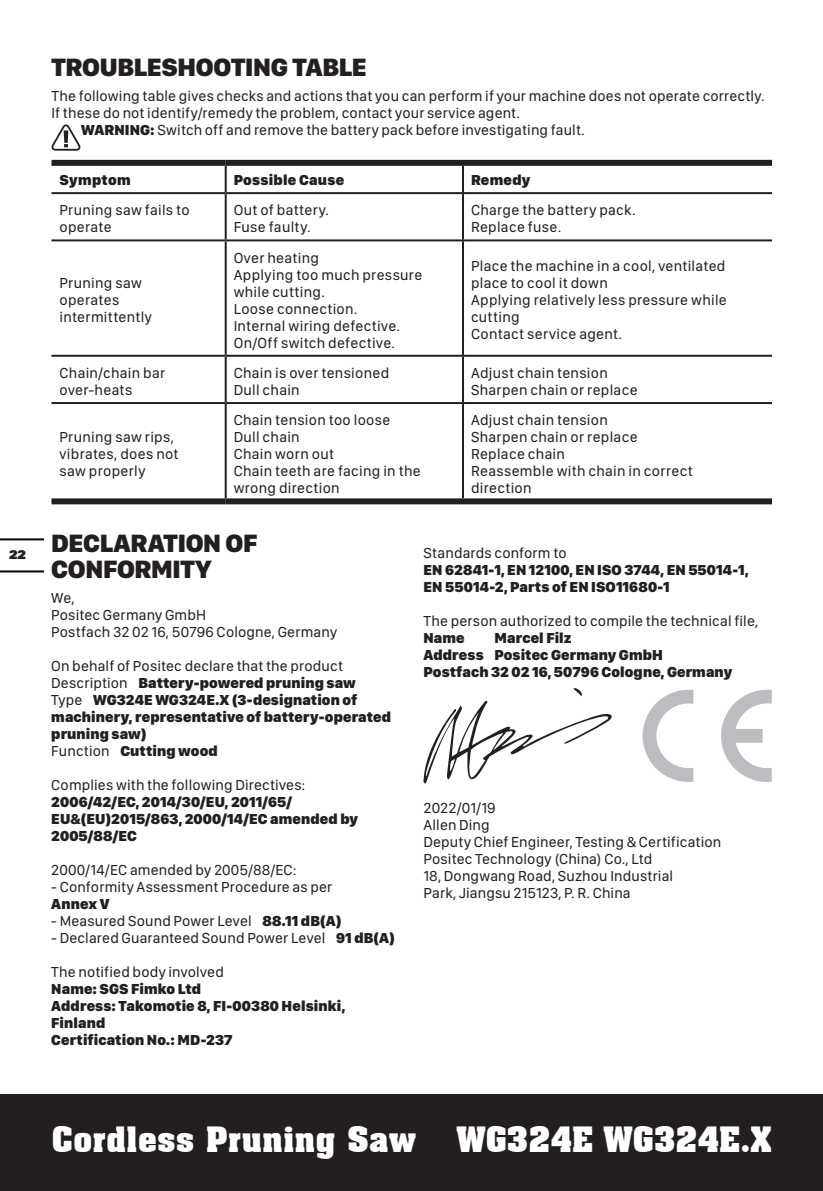
<style>
.page{position:relative;width:823px;height:1191px;background:#fff}
.page>*{position:absolute;margin:0;border:0;box-sizing:border-box;transform-origin:0 0}
.t1{font:700 34px "Aachen BT";color:#fff}
.t2{font:900 26px/26px "SF Compact Display";letter-spacing:-.01em;color:#231f20}
.t3{font:15px/17px "SF Compact Display";letter-spacing:.015em;color:#231f20}
.t4{font:900 15px/17px "SF Compact Display";letter-spacing:.01em;color:#231f20}
.t5{font:900 12px "Univers";color:#231f20}
.s1{font-weight:900}
.s2{font-weight:400}
</style>
<div class="page">
<div style="left:0;top:1094px;width:822px;height:97px;background:#231f20"></div>
<hr style="left:0;top:570px;width:43px;height:2px;background:#000">
<hr style="left:0;top:538px;width:43px;height:2px;background:#000">
<svg style="left:51px;top:124px;width:29px;height:27px"></svg>
<hr style="left:224px;top:166px;width:2px;height:26px;background:#231f20">
<hr style="left:461px;top:166px;width:2px;height:26px;background:#231f20">
<hr style="left:51px;top:192px;width:174px;height:2px;background:#231f20">
<hr style="left:225px;top:192px;width:237px;height:2px;background:#231f20">
<hr style="left:224px;top:194px;width:2px;height:45px;background:#231f20">
<hr style="left:462px;top:192px;width:309px;height:2px;background:#231f20">
<hr style="left:461px;top:194px;width:2px;height:45px;background:#231f20">
<hr style="left:51px;top:239px;width:174px;height:2px;background:#231f20">
<hr style="left:225px;top:239px;width:237px;height:2px;background:#231f20">
<hr style="left:224px;top:241px;width:2px;height:114px;background:#231f20">
<hr style="left:462px;top:239px;width:309px;height:2px;background:#231f20">
<hr style="left:461px;top:241px;width:2px;height:114px;background:#231f20">
<hr style="left:51px;top:355px;width:174px;height:2px;background:#231f20">
<hr style="left:225px;top:355px;width:237px;height:2px;background:#231f20">
<hr style="left:224px;top:357px;width:2px;height:45px;background:#231f20">
<hr style="left:462px;top:355px;width:309px;height:2px;background:#231f20">
<hr style="left:461px;top:357px;width:2px;height:45px;background:#231f20">
<hr style="left:51px;top:402px;width:174px;height:2px;background:#231f20">
<hr style="left:225px;top:402px;width:237px;height:2px;background:#231f20">
<hr style="left:224px;top:404px;width:2px;height:94px;background:#231f20">
<hr style="left:462px;top:402px;width:309px;height:2px;background:#231f20">
<hr style="left:461px;top:404px;width:2px;height:94px;background:#231f20">
<div style="left:51px;top:160px;width:174px;height:6px;background:#231f20"></div>
<div style="left:225px;top:160px;width:237px;height:6px;background:#231f20"></div>
<div style="left:462px;top:160px;width:309px;height:6px;background:#231f20"></div>
<div style="left:51px;top:498px;width:174px;height:6px;background:#231f20"></div>
<div style="left:225px;top:498px;width:237px;height:6px;background:#231f20"></div>
<div style="left:462px;top:498px;width:309px;height:6px;background:#231f20"></div>
<svg style="left:423px;top:688px;width:189px;height:96px"></svg>
<svg style="left:642px;top:689px;width:51px;height:93px"></svg>
<svg style="left:721px;top:689px;width:50px;height:93px"></svg>
<p class="t5" style="left:9px;top:546px;width:18px">22</p>
<p class="t2" style="left:51px;top:53px;width:316px">TROUBLESHOOTING TABLE</p>
<p class="t3" style="left:51px;top:86px;width:714px">The following table gives checks and actions that you can perform if your machine does not operate correctly.<br>If these do not identify/remedy the problem, contact your service agent.</p>
<p class="t3" style="left:81px;top:120px;width:505px"><span class="s1">WARNING:</span> Switch off and remove the battery pack before investigating fault.</p>
<p class="t4" style="left:59px;top:171px;width:73px">Symptom</p>
<p class="t4" style="left:233px;top:171px;width:112px">Possible Cause</p>
<p class="t4" style="left:470px;top:171px;width:61px">Remedy</p>
<p class="t3" style="left:59px;top:201px;width:131px">Pruning saw fails to</p>
<p class="t3" style="left:59px;top:218px;width:54px">operate</p>
<p class="t3" style="left:233px;top:201px;width:97px">Out of battery.</p>
<p class="t3" style="left:233px;top:218px;width:78px">Fuse faulty.</p>
<p class="t3" style="left:470px;top:201px;width:166px">Charge the battery pack.</p>
<p class="t3" style="left:470px;top:218px;width:92px">Replace fuse.</p>
<p class="t3" style="left:59px;top:274px;width:84px">Pruning saw</p>
<p class="t3" style="left:59px;top:291px;width:61px">operates</p>
<p class="t3" style="left:59px;top:308px;width:94px">intermittently</p>
<p class="t3" style="left:59px;top:364px;width:107px">Chain/chain bar</p>
<p class="t3" style="left:59px;top:381px;width:74px">over-heats</p>
<p class="t3" style="left:59px;top:428px;width:116px">Pruning saw rips,</p>
<p class="t3" style="left:59px;top:445px;width:121px">vibrates, does not</p>
<p class="t3" style="left:59px;top:462px;width:87px">saw properly</p>
<p class="t3" style="left:233px;top:248px;width:87px">Over heating</p>
<p class="t3" style="left:233px;top:265px;width:190px">Applying too much pressure while cutting.</p>
<p class="t3" style="left:233px;top:299px;width:125px">Loose connection.</p>
<p class="t3" style="left:233px;top:316px;width:168px">Internal wiring defective.</p>
<p class="t3" style="left:233px;top:333px;width:163px">On/Off switch defective.</p>
<p class="t3" style="left:233px;top:364px;width:157px">Chain is over tensioned</p>
<p class="t3" style="left:233px;top:381px;width:67px">Dull chain</p>
<p class="t3" style="left:233px;top:411px;width:158px">Chain tension too loose</p>
<p class="t3" style="left:233px;top:428px;width:67px">Dull chain</p>
<p class="t3" style="left:233px;top:445px;width:102px">Chain worn out</p>
<p class="t3" style="left:233px;top:462px;width:188px">Chain teeth are facing in the wrong direction</p>
<p class="t3" style="left:470px;top:257px;width:256px">Place the machine in a cool, ventilated place to cool it down</p>
<p class="t3" style="left:470px;top:291px;width:257px">Applying relatively less pressure while cutting</p>
<p class="t3" style="left:470px;top:325px;width:152px">Contact service agent.</p>
<p class="t3" style="left:470px;top:364px;width:138px">Adjust chain tension</p>
<p class="t3" style="left:470px;top:381px;width:168px">Sharpen chain or replace</p>
<p class="t3" style="left:470px;top:411px;width:138px">Adjust chain tension</p>
<p class="t3" style="left:470px;top:428px;width:168px">Sharpen chain or replace</p>
<p class="t3" style="left:470px;top:445px;width:95px">Replace chain</p>
<p class="t3" style="left:470px;top:462px;width:223px">Reassemble with chain in correct</p>
<p class="t3" style="left:470px;top:479px;width:62px">direction</p>
<p class="t2" style="left:51px;top:528px;width:208px">DECLARATION OF<br>CONFORMITY</p>
<p class="t3" style="left:51px;top:588px;width:25px">We,</p>
<p class="t3" style="left:51px;top:605px;width:156px">Positec Germany GmbH</p>
<p class="t3" style="left:51px;top:622px;width:287px">Postfach 32 02 16, 50796 Cologne, Germany</p>
<p class="t3" style="left:51px;top:656px;width:293px">On behalf of Positec declare that the product</p>
<p class="t4" style="left:51px;top:673px;width:306px"><span class="s2">Description</span> Battery-powered pruning saw</p>
<p class="t4" style="left:51px;top:690px;width:341px"><span class="s2">Type</span> WG324E WG324E.X (3-designation of machinery, representative of battery-operated pruning saw)</p>
<p class="t4" style="left:51px;top:741px;width:168px"><span class="s2">Function</span> Cutting wood</p>
<p class="t3" style="left:51px;top:775px;width:255px">Complies with the following Directives:</p>
<p class="t4" style="left:51px;top:792px;width:308px">2006/42/EC, 2014/30/EU, 2011/65/<br>EU&amp;(EU)2015/863, 2000/14/EC amended by<br>2005/88/EC</p>
<p class="t3" style="left:51px;top:860px;width:246px">2000/14/EC amended by 2005/88/EC:</p>
<p class="t3" style="left:51px;top:877px;width:282px">- Conformity Assessment Procedure as per</p>
<p class="t4" style="left:51px;top:894px;width:60px">Annex V</p>
<p class="t3" style="left:51px;top:911px;width:292px">- Measured Sound Power Level <span class="s1">88.11 dB(A)</span></p>
<p class="t3" style="left:51px;top:928px;width:345px">- Declared Guaranteed Sound Power Level <span class="s1">91 dB(A)</span></p>
<p class="t3" style="left:51px;top:962px;width:174px">The notified body involved</p>
<p class="t4" style="left:51px;top:979px;width:151px">Name: SGS Fimko Ltd</p>
<p class="t4" style="left:51px;top:996px;width:295px">Address: Takomotie 8, FI-00380 Helsinki,<br>Finland</p>
<p class="t4" style="left:51px;top:1030px;width:183px">Certification No.: MD-237</p>
<p class="t3" style="left:423px;top:544px;width:144px">Standards conform to</p>
<p class="t4" style="left:423px;top:561px;width:326px">EN 62841-1, EN 12100, EN ISO 3744, EN 55014-1,</p>
<p class="t4" style="left:423px;top:578px;width:248px">EN 55014-2, Parts of EN ISO11680-1</p>
<p class="t3" style="left:423px;top:612px;width:336px">The person authorized to compile the technical file,</p>
<p class="t4" style="left:423px;top:629px;width:43px">Name</p>
<p class="t4" style="left:494px;top:629px;width:78px">Marcel Filz</p>
<p class="t4" style="left:423px;top:646px;width:241px">Address Positec Germany GmbH</p>
<p class="t4" style="left:423px;top:663px;width:310px">Postfach 32 02 16, 50796 Cologne, Germany</p>
<p class="t3" style="left:423px;top:799px;width:74px">2022/01/19</p>
<p class="t3" style="left:423px;top:816px;width:68px">Allen Ding</p>
<p class="t3" style="left:423px;top:833px;width:299px">Deputy Chief Engineer, Testing &amp; Certification</p>
<p class="t3" style="left:423px;top:850px;width:230px">Positec Technology (China) Co., Ltd</p>
<p class="t3" style="left:423px;top:867px;width:251px">18, Dongwang Road, Suzhou Industrial</p>
<p class="t3" style="left:423px;top:884px;width:208px">Park, Jiangsu 215123, P. R. China</p>
<h1 class="t1" style="left:51px;top:1118px;width:721px">Cordless Pruning Saw WG324E WG324E.X</h1>
</div>
